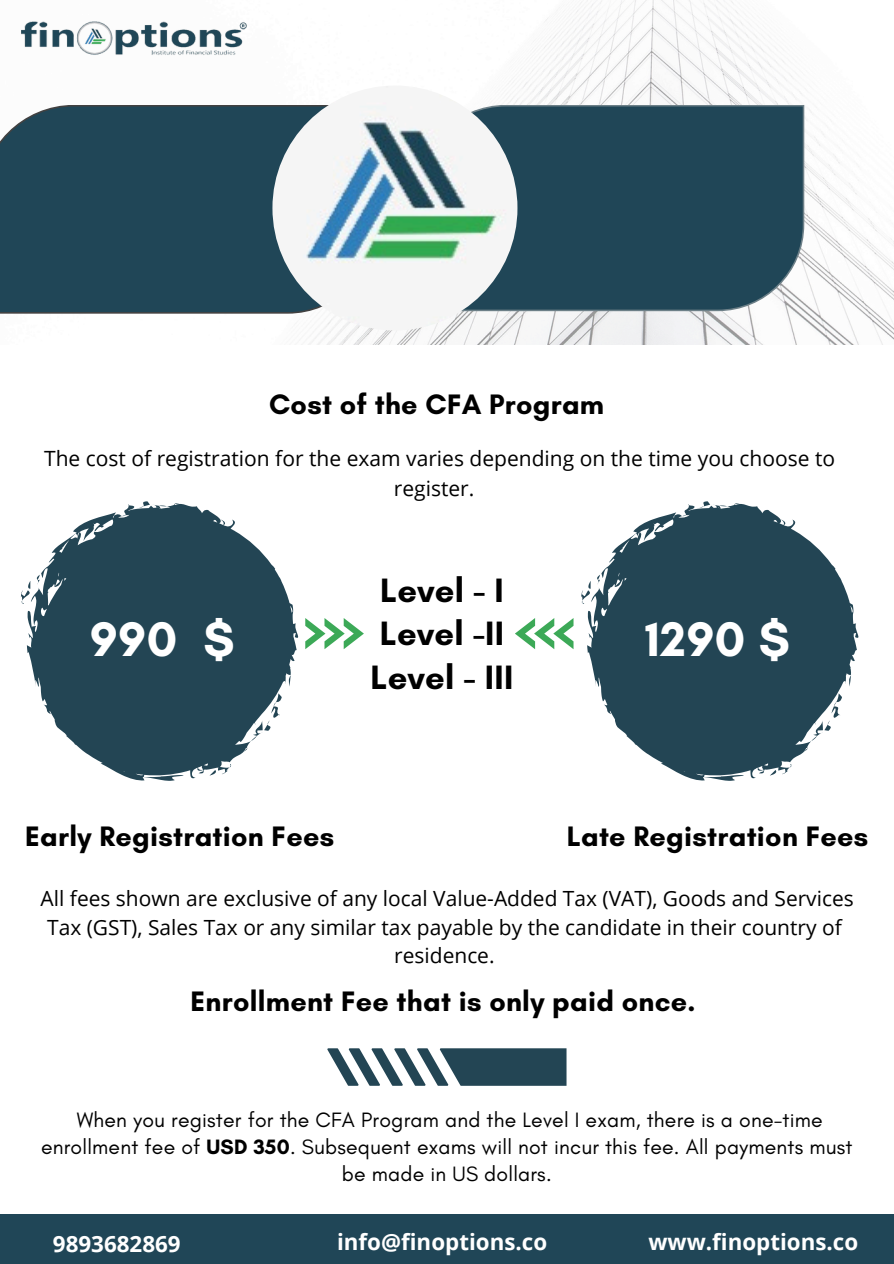
<style>
.page{position:relative;width:894px;height:1264px;background:#fff}
.page>*{position:absolute;margin:0;border:0;box-sizing:border-box;transform-origin:0 0}
.t1{font:700 49.35px "Glacial Indifference";letter-spacing:.01em;color:#fff}
.t2{font:700 34.35px/43.8px "Glacial Indifference";letter-spacing:.01em;color:#000}
.t3{font:700 28.65px "Glacial Indifference";letter-spacing:.01em;color:#000}
.t4{font:700 22.35px "Open Sans";color:#fff}
.t5{font:21.15px/27px "Glacial Indifference";letter-spacing:.01em;color:#000;text-align:center}
.t6{font:21px/28.5px "Open Sans";color:#000;text-align:center}
.s1{font-weight:700}
</style>
<div class="page">
<div style="left:0;top:1214px;width:893px;height:49px;background:#204657"></div>
<img style="left:309px;top:0;width:584px;height:344px">
<div style="left:461px;top:105px;width:343px;height:206px;background:#204657"></div>
<div style="left:0;top:105px;width:333px;height:209px;background:#204657"></div>
<img style="left:272px;top:86px;width:245px;height:244px;border-radius:50%">
<svg style="left:143px;top:501px;width:7px;height:3px"></svg>
<svg style="left:21px;top:590px;width:6px;height:14px"></svg>
<svg style="left:27px;top:504px;width:271px;height:276px;fill:#234554"></svg>
<svg style="left:703px;top:501px;width:7px;height:3px"></svg>
<svg style="left:581px;top:590px;width:6px;height:14px"></svg>
<svg style="left:587px;top:504px;width:271px;height:276px;fill:#234554"></svg>
<svg style="left:327px;top:1048px;width:239px;height:37px"></svg>
<svg style="left:305px;top:618px;width:58px;height:31px"></svg>
<svg style="left:515px;top:618px;width:58px;height:31px"></svg>
<img style="left:21px;top:21px;width:226px;height:34px">
<p class="t3" style="left:269px;top:386px;width:336px">Cost of the CFA Program</p>
<h3 class="t6" style="left:44px;top:443px;width:792px;line-height:29.2px">The cost of registration for the exam varies depending on the time you choose to register.</h3>
<p class="t2" style="left:370px;top:567px;width:144px">Level - I<br>Level -II<br>Level - III</p>
<p class="t1" style="left:90px;top:609px;width:146px">990 $</p>
<h1 class="t1" style="left:645px;top:609px;width:146px">1290 $</h1>
<h3 class="t3" style="left:25px;top:819px;width:310px">Early Registration Fees</h3>
<p class="t3" style="left:566px;top:819px;width:303px">Late Registration Fees</p>
<h3 class="t6" style="left:41px;top:883px;width:814px">All fees shown are exclusive of any local Value-Added Tax (VAT), Goods and Services<br>Tax (GST), Sales Tax or any similar tax payable by the candidate in their country of residence.</h3>
<p class="t3" style="left:190px;top:984px;width:506px">Enrollment Fee that is only paid once.</p>
<h2 class="t5" style="left:41px;top:1105px;width:812px">When you register for the CFA Program and the Level I exam, there is a one-time enrollment fee of <span class="s1">USD 350</span>. Subsequent exams will not incur this fee. All payments must be made in US dollars.</h2>
<p class="t4" style="left:53px;top:1221px;width:129px">9893682869</p>
<p class="t4" style="left:337px;top:1219px;width:211px">info@finoptions.co</p>
<p class="t4" style="left:648px;top:1219px;width:211px">www.finoptions.co</p>
<p class="t4" style="left:53px;top:1227px;width:129px">9893682869</p>
<p class="t4" style="left:337px;top:1225px;width:211px">info@finoptions.co</p>
<h1 class="t4" style="left:648px;top:1225px;width:211px">www.finoptions.co</h1>
</div>
